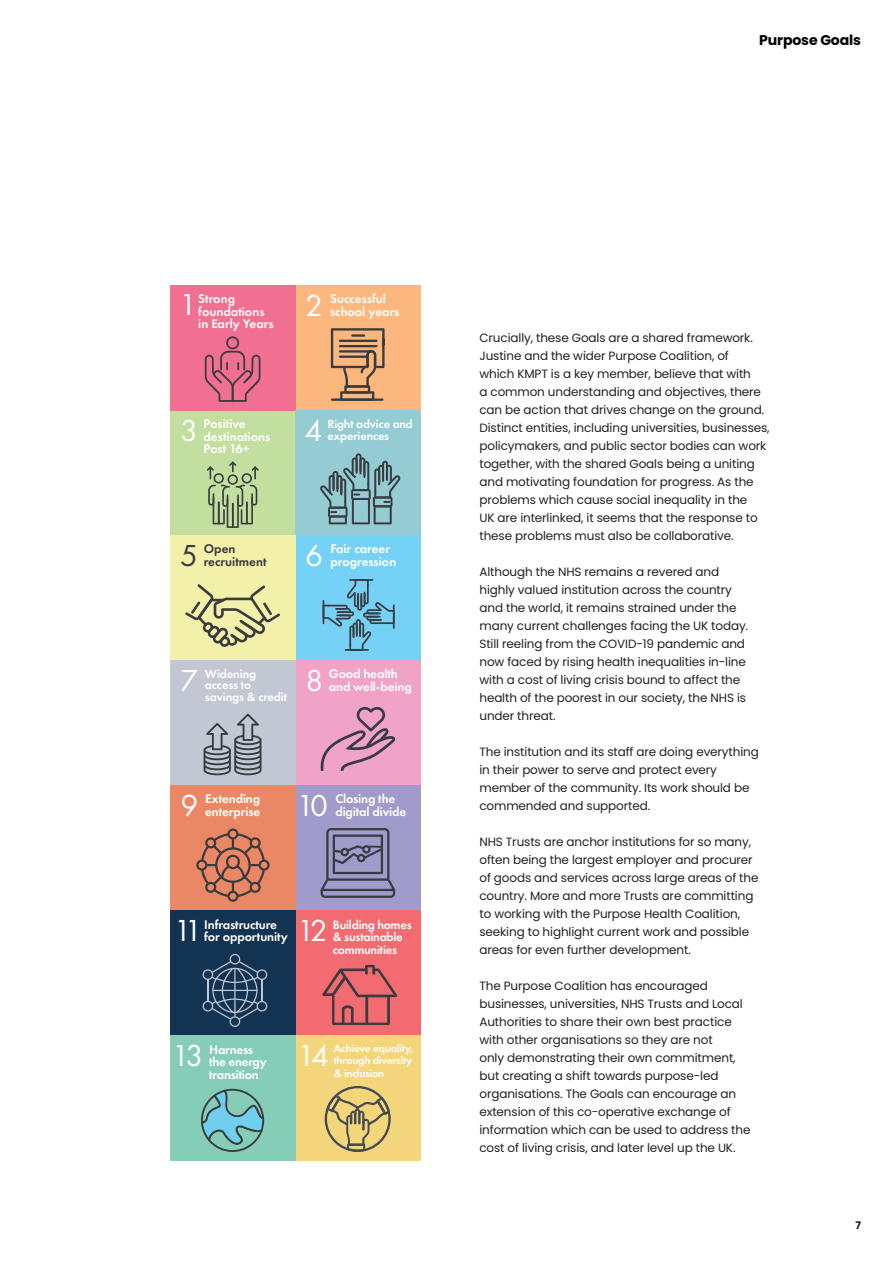
<style>
.page{position:relative;width:893px;height:1263px;background:#fff}
.page>*{position:absolute;margin:0;border:0;box-sizing:border-box;transform-origin:0 0}
.t1{font:31.5px "Futura PT";letter-spacing:-.135em;color:#fff}
.t2{font:31.5px "Futura PT";color:#383b3f}
.t3{font:700 14.1px "Poppins";letter-spacing:-.01em;color:#000001}
.t4{font:600 13.05px/12.6px "Futura PT";letter-spacing:-.01em;color:#fff}
.t5{font:600 13.05px "Futura PT";color:#383b3f}
.t6{font:600 12.6px/12.6px "Futura PT";letter-spacing:-.02em;color:#fff}
.t7{font:600 12.45px/11.4px "Futura PT";letter-spacing:-.01em;color:#fff}
.t8{font:600 12.15px "Futura PT";letter-spacing:-.01em;color:#fff}
.t9{font:12px/18px "Poppins";letter-spacing:-.01em;color:#231f20}
.t10{font:600 11.25px/12.5px "Futura PT";letter-spacing:-.015em;color:#fff;text-align:justify}
.t11{font:700 10.5px "Poppins";color:#231f20}
</style>
<div class="page">
<div style="left:170px;top:410px;width:125px;height:125px;background:#c3df9f"></div>
<svg style="left:207px;top:461px;width:52px;height:67px"></svg>
<div style="left:295px;top:285px;width:125px;height:125px;background:#fbb77d"></div>
<svg style="left:331px;top:328px;width:54px;height:73px"></svg>
<hr style="left:351px;top:334px;width:14px;height:3px;background:#383b3f">
<hr style="left:339px;top:340px;width:38px;height:2px;background:#383b3f">
<hr style="left:339px;top:345px;width:38px;height:2px;background:#383b3f">
<hr style="left:339px;top:350px;width:32px;height:3px;background:#383b3f">
<hr style="left:339px;top:355px;width:30px;height:3px;background:#383b3f">
<hr style="left:331px;top:398px;width:52px;height:3px;background:#383b3f">
<div style="left:170px;top:285px;width:125px;height:125px;background:#f16f90"></div>
<svg style="left:205px;top:336px;width:55px;height:66px"></svg>
<div style="left:295px;top:410px;width:125px;height:125px;background:#95ccd3"></div>
<svg style="left:320px;top:453px;width:81px;height:71px"></svg>
<div style="left:295px;top:535px;width:125px;height:125px;background:#75d1f6"></div>
<svg style="left:323px;top:579px;width:72px;height:72px"></svg>
<div style="left:170px;top:535px;width:125px;height:125px;background:#f3f0aa"></div>
<svg style="left:185px;top:584px;width:95px;height:63px"></svg>
<div style="left:295px;top:660px;width:125px;height:125px;background:#f0a2c7"></div>
<svg style="left:320px;top:707px;width:75px;height:64px"></svg>
<div style="left:170px;top:660px;width:125px;height:125px;background:#c1c7d3"></div>
<svg style="left:204px;top:713px;width:58px;height:62px"></svg>
<div style="left:295px;top:785px;width:125px;height:126px;background:#a19bcb"></div>
<svg style="left:321px;top:828px;width:74px;height:70px"></svg>
<div style="left:170px;top:785px;width:126px;height:126px;background:#ea8865"></div>
<svg style="left:196px;top:828px;width:74px;height:74px"></svg>
<div style="left:295px;top:911px;width:125px;height:125px;background:#f16b70"></div>
<svg style="left:322px;top:965px;width:75px;height:60px"></svg>
<div style="left:170px;top:911px;width:125px;height:125px;background:#123352"></div>
<svg style="left:203px;top:954px;width:64px;height:73px"></svg>
<div style="left:295px;top:1036px;width:125px;height:125px;background:#f3d57b"></div>
<svg style="left:325px;top:1086px;width:66px;height:66px"></svg>
<div style="left:170px;top:1036px;width:125px;height:125px;background:#85cdb7"></div>
<svg style="left:201px;top:1089px;width:63px;height:63px"></svg>
<p class="t3" style="left:759px;top:32px;width:103px">Purpose Goals</p>
<h1 class="t1" style="left:179px;top:286px;width:19px">1</h1>
<p class="t4" style="left:198px;top:292px;width:77px">Strong foundations in Early Years</p>
<p class="t4" style="left:330px;top:292px;width:57px">Successful</p>
<h1 class="t1" style="left:305px;top:286px;width:19px">2</h1>
<p class="t4" style="left:330px;top:305px;width:71px">school years</p>
<h1 class="t1" style="left:180px;top:411px;width:19px">3</h1>
<p class="t4" style="left:203px;top:417px;width:68px">Positive destinations<br>Post 16+</p>
<h1 class="t1" style="left:304px;top:412px;width:19px">4</h1>
<p class="t8" style="left:327px;top:416px;width:87px">Right advice and</p>
<p class="t8" style="left:327px;top:428px;width:63px">experiences</p>
<p class="t5" style="left:204px;top:541px;width:33px">Open</p>
<h1 class="t2" style="left:180px;top:537px;width:19px">5</h1>
<p class="t5" style="left:204px;top:553px;width:64px">recruitment</p>
<h1 class="t1" style="left:305px;top:537px;width:19px">6</h1>
<p class="t4" style="left:330px;top:542px;width:61px">Fair career</p>
<p class="t4" style="left:330px;top:555px;width:67px">progression</p>
<p class="t7" style="left:205px;top:668px;width:84px">Widening access to savings &amp; credit</p>
<h1 class="t1" style="left:180px;top:662px;width:19px">7</h1>
<p class="t4" style="left:329px;top:667px;width:70px">Good health</p>
<h1 class="t1" style="left:305px;top:662px;width:19px">8</h1>
<p class="t4" style="left:329px;top:680px;width:84px">and well-being</p>
<h1 class="t1" style="left:180px;top:787px;width:19px">9</h1>
<p class="t4" style="left:205px;top:793px;width:57px">Extending</p>
<p class="t4" style="left:205px;top:805px;width:57px">enterprise</p>
<p class="t4" style="left:335px;top:793px;width:61px">Closing the</p>
<h1 class="t1" style="left:297px;top:787px;width:33px">10</h1>
<p class="t4" style="left:335px;top:805px;width:73px">digital divide</p>
<p class="t4" style="left:204px;top:918px;width:74px">Infrastructure</p>
<h1 class="t1" style="left:174px;top:912px;width:30px">11</h1>
<p class="t4" style="left:204px;top:930px;width:85px">for opportunity</p>
<h1 class="t1" style="left:297px;top:912px;width:33px">12</h1>
<p class="t6" style="left:333px;top:918px;width:80px">Building homes &amp; sustainable communities</p>
<h1 class="t1" style="left:172px;top:1037px;width:33px">13</h1>
<p class="t4" style="left:209px;top:1043px;width:59px">Harness the energy transition</p>
<p class="t10" style="left:334px;top:1041px;width:81px">Achieve equality, through diversity &amp; inclusion</p>
<h1 class="t1" style="left:297px;top:1037px;width:33px">14</h1>
<p class="t9" style="left:479px;top:329px;width:292px">Crucially, these Goals are a shared framework.<br>Justine and the wider Purpose Coalition, of<br>which KMPT is a key member, believe that with<br>a common understanding and objectives, there can be action that drives change on the ground.<br>Distinct entities, including universities, businesses, policymakers, and public sector bodies can work together, with the shared Goals being a uniting and motivating foundation for progress. As the problems which cause social inequality in the<br>UK are interlinked, it seems that the response to these problems must also be collaborative.</p>
<p class="t9" style="left:479px;top:563px;width:270px">Although the NHS remains a revered and highly valued institution across the country and the world, it remains strained under the many current challenges facing the UK today.<br>Still reeling from the COVID-19 pandemic and now faced by rising health inequalities in-line with a cost of living crisis bound to affect the health of the poorest in our society, the NHS is under threat.</p>
<p class="t9" style="left:479px;top:743px;width:281px">The institution and its staff are doing everything in their power to serve and protect every member of the community. Its work should be commended and supported.</p>
<p class="t9" style="left:479px;top:833px;width:281px">NHS Trusts are anchor institutions for so many, often being the largest employer and procurer of goods and services across large areas of the country. More and more Trusts are committing to working with the Purpose Health Coalition, seeking to highlight current work and possible areas for even further development.</p>
<p class="t9" style="left:479px;top:977px;width:273px">The Purpose Coalition has encouraged businesses, universities, NHS Trusts and Local Authorities to share their own best practice with other organisations so they are not<br>only demonstrating their own commitment, but creating a shift towards purpose-led organisations. The Goals can encourage an extension of this co-operative exchange of information which can be used to address the cost of living crisis, and later level up the UK.</p>
<p class="t11" style="left:855px;top:1219px;width:7px">7</p>
</div>
